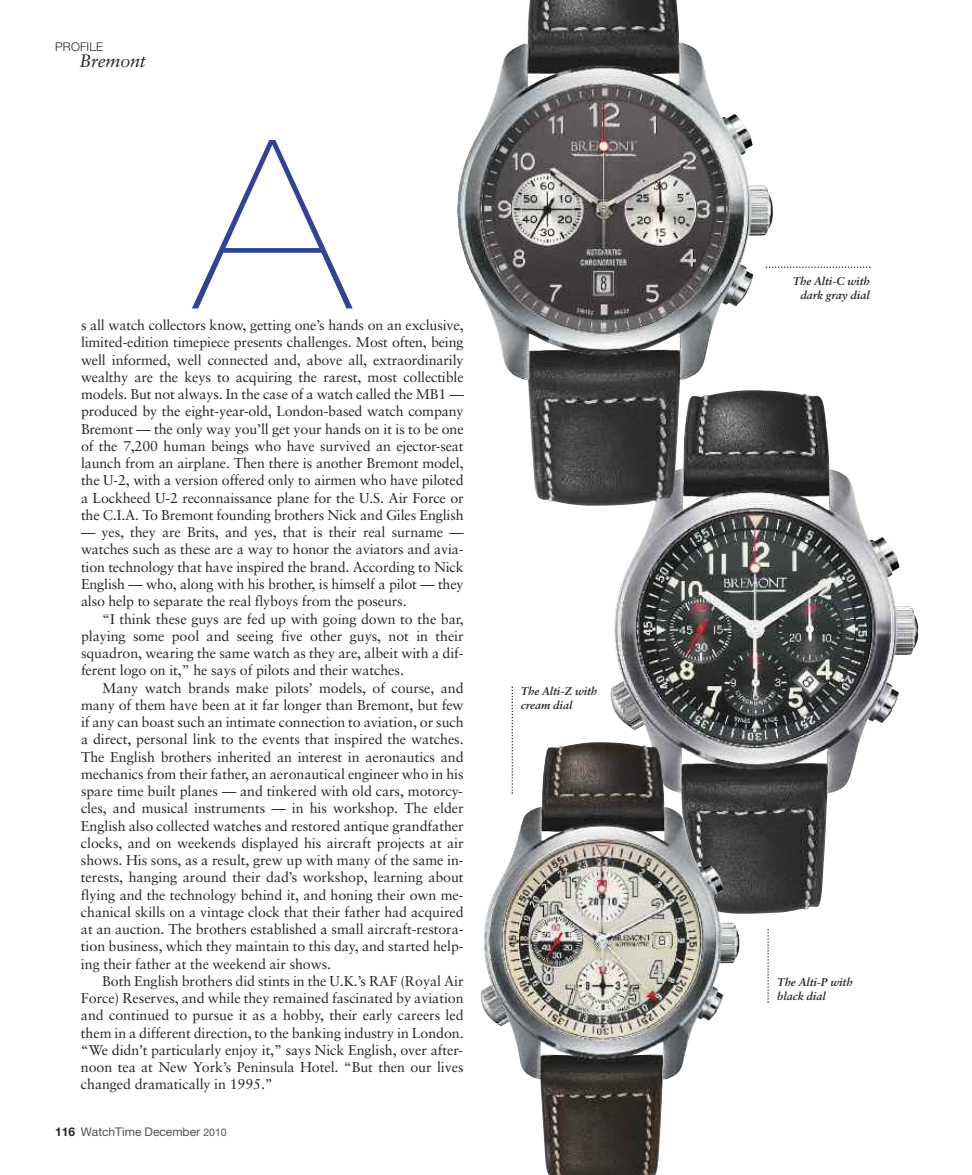
<style>
.page{position:relative;width:972px;height:1175px;background:#fff}
.page>*{position:absolute;margin:0;border:0;box-sizing:border-box;transform-origin:0 0}
.t1{font:200 expanded 235.65px "Helvetica Neue LT Pro";color:#304397}
.t2{font:italic 18px "Sabon";letter-spacing:-.015em;color:#272627}
.t3{font:14.25px/17.2px "Sabon";letter-spacing:-.005em;color:#272627;text-align:justify}
.t4{font:12px "Helvetica Neue LT Pro";color:#525152}
.t5{font:300 12px "Helvetica Neue LT Pro";letter-spacing:.01em;color:#272627}
.t6{font:italic 700 11.25px/14.2px "Sabon";letter-spacing:-.005em;color:#272627}
.s1{font-weight:700;color:#272627}
.s2{font-size:10.5px}
</style>
<div class="page">
<svg style="left:773px;top:266px;width:97px;height:2px"></svg>
<svg style="left:767px;top:929px;width:2px;height:73px"></svg>
<svg style="left:512px;top:686px;width:1px;height:108px"></svg>
<img style="left:653px;top:391px;width:265px;height:522px">
<img style="left:521px;top:742px;width:219px;height:432px">
<img style="left:457px;top:0;width:316px;height:506px">
<p class="t5" style="left:55px;top:43px;width:49px">PROFILE</p>
<p class="t2" style="left:79px;top:54px;width:68px">Bremont</p>
<h1 class="t1" style="left:196px;top:140px;width:154px">A</h1>
<p class="t3" style="left:81px;top:318px;width:384px">s all watch collectors know, getting one’s hands on an exclusive, limited-edition timepiece presents challenges. Most often, being well informed, well connected and, above all, extraordinarily wealthy are the keys to acquiring the rarest, most collectible models. But not always. In the case of a watch called the MB1 — produced by the eight-year-old, London-based watch company Bremont — the only way you’ll get your hands on it is to be one of the 7,200 human beings who have survived an ejector-seat launch from an airplane. Then there is another Bremont model, the U-2, with a version offered only to airmen who have piloted a Lockheed U-2 reconnaissance plane for the U.S. Air Force or the C.I.A. To Bremont founding brothers Nick and Giles English</p>
<p class="t3" style="left:81px;top:525px;width:384px">— yes, they are Brits, and yes, that is their real surname — watches such as these are a way to honor the aviators and avia&shy;tion technology that have inspired the brand. According to Nick English — who, along with his brother, is himself a pilot — they also help to separate the real flyboys from the poseurs.</p>
<p class="t3" style="left:81px;top:611px;width:384px;text-indent:21px">“I think these guys are fed up with going down to the bar, playing some pool and seeing five other guys, not in their squadron, wearing the same watch as they are, albeit with a dif&shy;ferent logo on it,” he says of pilots and their watches.</p>
<p class="t3" style="left:81px;top:680px;width:384px;text-indent:21px">Many watch brands make pilots’ models, of course, and many of them have been at it far longer than Bremont, but few if any can boast such an intimate connection to aviation, or such a direct, personal link to the events that inspired the watches.<br>The English brothers inherited an interest in aeronautics and mechanics from their father, an aeronautical engineer who in his spare time built planes — and tinkered with old cars, motorcy&shy;cles, and musical instruments — in his workshop. The elder English also collected watches and restored antique grandfather clocks, and on weekends displayed his aircraft projects at air shows. His sons, as a result, grew up with many of the same in&shy;terests, hanging around their dad’s workshop, learning about flying and the technology behind it, and honing their own me&shy;chanical skills on a vintage clock that their father had acquired at an auction. The brothers established a small aircraft-restora&shy;tion business, which they maintain to this day, and started help&shy;ing their father at the weekend air shows.</p>
<p class="t3" style="left:81px;top:974px;width:384px;text-indent:21px">Both English brothers did stints in the U.K.’s RAF (Royal Air Force) Reserves, and while they remained fascinated by aviation and continued to pursue it as a hobby, their early careers led them in a different direction, to the banking industry in London. “We didn’t particularly enjoy it,” says Nick English, over after&shy;noon tea at New York’s Peninsula Hotel. “But then our lives changed dramatically in 1995.”</p>
<p class="t4" style="left:55px;top:1127px;width:173px"><span class="s1">116</span> WatchTime December <span class="s2">2010</span></p>
<p class="t6" style="left:521px;top:685px;width:78px">The Alti-Z with cream dial</p>
<p class="t6" style="left:793px;top:275px;width:78px;text-align:right">The Alti-C with dark gray dial</p>
<p class="t6" style="left:777px;top:976px;width:77px">The Alti-P with black dial</p>
</div>
